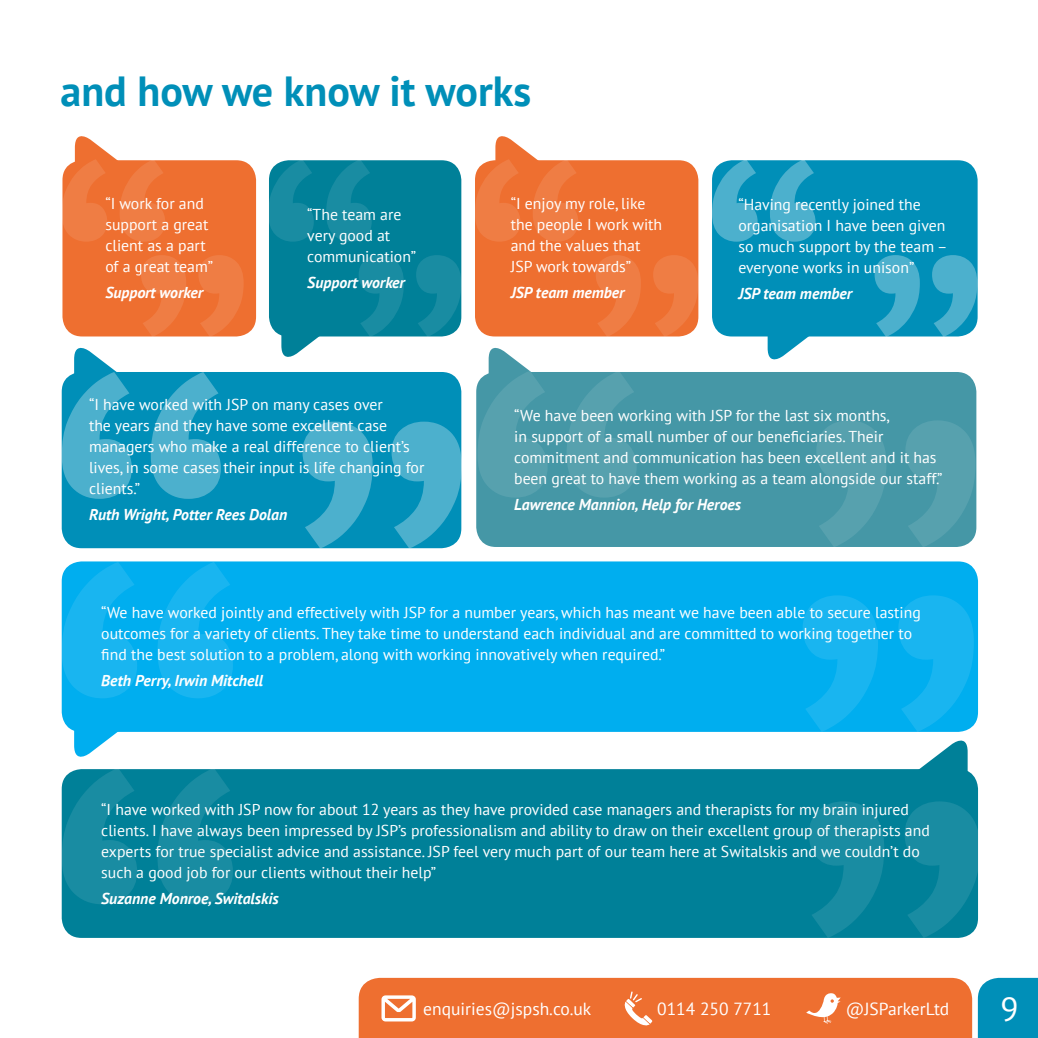
<style>
.page{position:relative;width:1038px;height:1038px;background:#fff}
.page>*{position:absolute;margin:0;border:0;box-sizing:border-box;transform-origin:0 0}
.t1{font:700 42px "PT Sans";color:#008fb8}
.t2{font:33.25px "PT Sans";color:#fff}
.t3{font:17.5px "PT Sans";color:#fff}
.t4{font:15.75px/21px "PT Sans";color:#fff}
.t5{font:italic 700 15.75px "PT Sans";color:#fff}
</style>
<div class="page">
<div style="left:358px;top:977px;width:613px;height:60px;background:#ee6f30"></div>
<div style="left:977px;top:977px;width:60px;height:60px;background:#008fb8"></div>
<div style="left:62px;top:372px;width:399px;height:176px;background:#008fb8;border-radius:20px"></div>
<div style="left:62px;top:561px;width:915px;height:170px;background:#00aeef;border-radius:20px"></div>
<div style="left:62px;top:769px;width:915px;height:168px;background:#008098;border-radius:20px"></div>
<svg style="left:302px;top:421px;width:159px;height:127px"></svg>
<svg style="left:62px;top:561px;width:171px;height:343px"></svg>
<div style="left:62px;top:160px;width:194px;height:176px;background:#ee6f30;border-radius:20px"></div>
<svg style="left:62px;top:136px;width:103px;height:106px"></svg>
<div style="left:269px;top:160px;width:192px;height:176px;background:#008098;border-radius:20px"></div>
<svg style="left:269px;top:160px;width:102px;height:82px"></svg>
<svg style="left:281px;top:255px;width:180px;height:102px"></svg>
<div style="left:475px;top:160px;width:223px;height:176px;background:#ee6f30;border-radius:20px"></div>
<svg style="left:475px;top:136px;width:103px;height:106px"></svg>
<svg style="left:62px;top:255px;width:181px;height:244px"></svg>
<div style="left:476px;top:372px;width:500px;height:175px;background:#4597a6;border-radius:20px"></div>
<svg style="left:477px;top:255px;width:221px;height:242px"></svg>
<svg style="left:816px;top:420px;width:161px;height:127px"></svg>
<div style="left:712px;top:160px;width:265px;height:176px;background:#008fb8;border-radius:20px"></div>
<svg style="left:767px;top:336px;width:76px;height:24px"></svg>
<svg style="left:712px;top:160px;width:103px;height:82px"></svg>
<svg style="left:874px;top:255px;width:103px;height:82px"></svg>
<svg style="left:802px;top:595px;width:177px;height:342px"></svg>
<p class="t1" style="left:60px;top:63px;width:472px">and how we know it works</p>
<p class="t4" style="left:105px;top:193px;width:109px">“I work for and support a great client as a part of a great team”</p>
<p class="t5" style="left:105px;top:282px;width:99px">Support worker</p>
<p class="t4" style="left:307px;top:203px;width:110px">“The team are very good at communication”</p>
<p class="t5" style="left:307px;top:271px;width:99px">Support worker</p>
<p class="t4" style="left:510px;top:193px;width:153px">“I enjoy my role, like the people I work with and the values that<br>JSP work towards”</p>
<p class="t5" style="left:510px;top:282px;width:115px">JSP team member</p>
<p class="t4" style="left:738px;top:193px;width:211px">“Having recently joined the organisation I have been given so much support by the team – everyone works in unison”</p>
<p class="t5" style="left:738px;top:283px;width:115px">JSP team member</p>
<p class="t4" style="left:89px;top:394px;width:337px">“I have worked with JSP on many cases over<br>the years and they have some excellent case managers who make a real difference to client’s lives, in some cases their input is life changing for clients.”</p>
<p class="t5" style="left:89px;top:504px;width:200px">Ruth Wright, Potter Rees Dolan</p>
<p class="t4" style="left:514px;top:404px;width:429px">“We have been working with JSP for the last six months,<br>in support of a small number of our beneficiaries. Their commitment and communication has been excellent and it has been great to have them working as a team alongside our staff.”</p>
<p class="t5" style="left:514px;top:494px;width:228px">Lawrence Mannion, Help for Heroes</p>
<p class="t4" style="left:101px;top:601px;width:821px">“We have worked jointly and effectively with JSP for a number years, which has meant we have been able to secure lasting outcomes for a variety of clients. They take time to understand each individual and are committed to working together to find the best solution to a problem, along with working innovatively when required.”</p>
<p class="t5" style="left:101px;top:669px;width:163px">Beth Perry, Irwin Mitchell</p>
<p class="t4" style="left:101px;top:798px;width:830px">“I have worked with JSP now for about 12 years as they have provided case managers and therapists for my brain injured clients. I have always been impressed by JSP’s professionalism and ability to draw on their excellent group of therapists and experts for true specialist advice and assistance. JSP feel very much part of our team here at Switalskis and we couldn’t do such a good job for our clients without their help”</p>
<p class="t5" style="left:101px;top:887px;width:179px">Suzanne Monroe, Switalskis</p>
<p class="t3" style="left:423px;top:997px;width:169px">enquiries@jspsh.co.uk</p>
<p class="t3" style="left:657px;top:997px;width:116px">0114 250 7711</p>
<p class="t3" style="left:845px;top:997px;width:105px">@JSParkerLtd</p>
<p class="t2" style="left:1000px;top:987px;width:20px">9</p>
</div>
